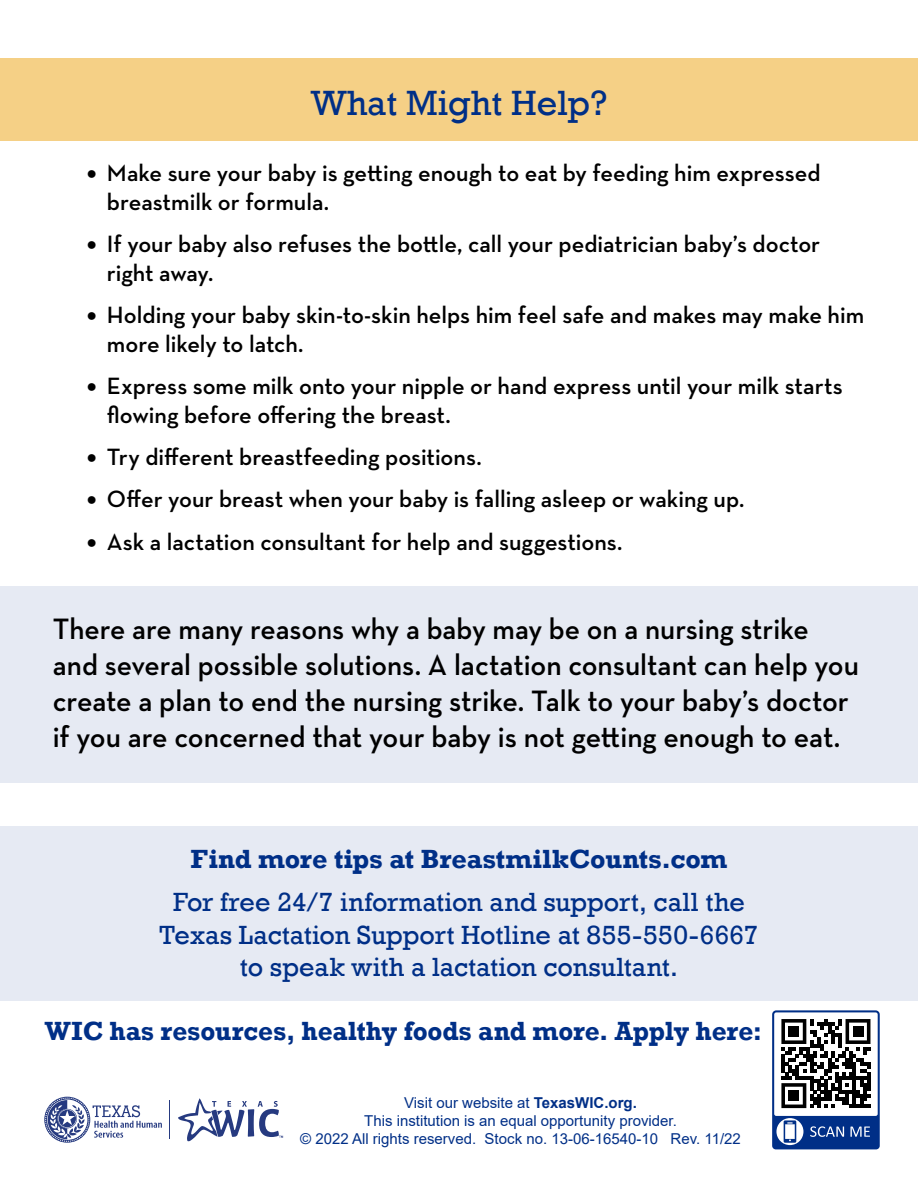
<style>
.page{position:relative;width:918px;height:1188px;background:#fff}
.page>*{position:absolute;margin:0;border:0;box-sizing:border-box;transform-origin:0 0}
.t1{font:36px "Rockwell";color:#002f87}
.t2{font:600 30px/36px "Neutraface Text";letter-spacing:-.005em;color:#000}
.Info_Header{font:27px/32.4px "Rockwell";color:#002f87;text-align:center}
.Paragraph_headers{font:700 27px "Rockwell";letter-spacing:-.005em;color:#002f87}
.t3{font:600 24px/28.8px "Neutraface Text";color:#000}
.t4{font:15px "Arial";color:#002f87}
.s1{font-weight:700;font-size:36px}
.s2{font-weight:700}
</style>
<div class="page">
<div style="left:0;top:826px;width:918px;height:175px;background:#e6eaf3"></div>
<div style="left:0;top:58px;width:918px;height:83px;background:#f5d086"></div>
<div style="left:0;top:587px;width:918px;height:196px;background:#e6eaf3"></div>
<svg style="left:772px;top:1010px;width:108px;height:139px"></svg>
<svg style="left:44px;top:1097px;width:118px;height:46px"></svg>
<hr style="left:169px;top:1100px;width:1px;height:39px;background:#263a80">
<svg style="left:178px;top:1098px;width:105px;height:43px"></svg>
<p class="t1" style="left:311px;top:82px;width:298px">What Might Help?</p>
<p class="t3" style="left:107px;top:158px;width:715px;text-indent:-20px"><span class="s1">•</span> Make sure your baby is getting enough to eat by feeding him expressed breastmilk or formula.</p>
<p class="t3" style="left:107px;top:229px;width:715px;text-indent:-20px"><span class="s1">•</span> If your baby also refuses the bottle, call your pediatrician baby’s doctor right away.</p>
<p class="t3" style="left:107px;top:300px;width:759px;text-indent:-20px"><span class="s1">•</span> Holding your baby skin-to-skin helps him feel safe and makes may make him more likely to latch.</p>
<p class="t3" style="left:107px;top:371px;width:737px;text-indent:-20px"><span class="s1">•</span> Express some milk onto your nipple or hand express until your milk starts flowing before offering the breast.</p>
<p class="t3" style="left:87px;top:442px;width:397px"><span class="s1">•</span> Try different breastfeeding positions.</p>
<p class="t3" style="left:87px;top:485px;width:659px"><span class="s1">•</span> Offer your breast when your baby is falling asleep or waking up.</p>
<p class="t3" style="left:87px;top:527px;width:537px"><span class="s1">•</span> Ask a lactation consultant for help and suggestions.</p>
<p class="t2" style="left:53px;top:611px;width:808px">There are many reasons why a baby may be on a nursing strike and several possible solutions. A lactation consultant can help you create a plan to end the nursing strike. Talk to your baby’s doctor if you are concerned that your baby is not getting enough to eat.</p>
<p class="Paragraph_headers" style="left:191px;top:843px;width:538px">Find more tips at BreastmilkCounts.com</p>
<p class="Info_Header" style="left:159px;top:886px;width:601px">For free 24/7 information and support, call the<br>Texas Lactation Support Hotline at 855-550-6667 to speak with a lactation consultant.</p>
<p class="Paragraph_headers" style="left:45px;top:1014px;width:719px">WIC has resources, healthy foods and more. Apply here:</p>
<p class="t4" style="left:404px;top:1092px;width:234px">Visit our website at <span class="s2">TexasWIC.org.</span></p>
<p class="t4" style="left:364px;top:1110px;width:314px">This institution is an equal opportunity provider.</p>
<p class="t4" style="left:300px;top:1128px;width:442px">© 2022 All rights reserved. Stock no. 13-06-16540-10 Rev. 11/22</p>
</div>
